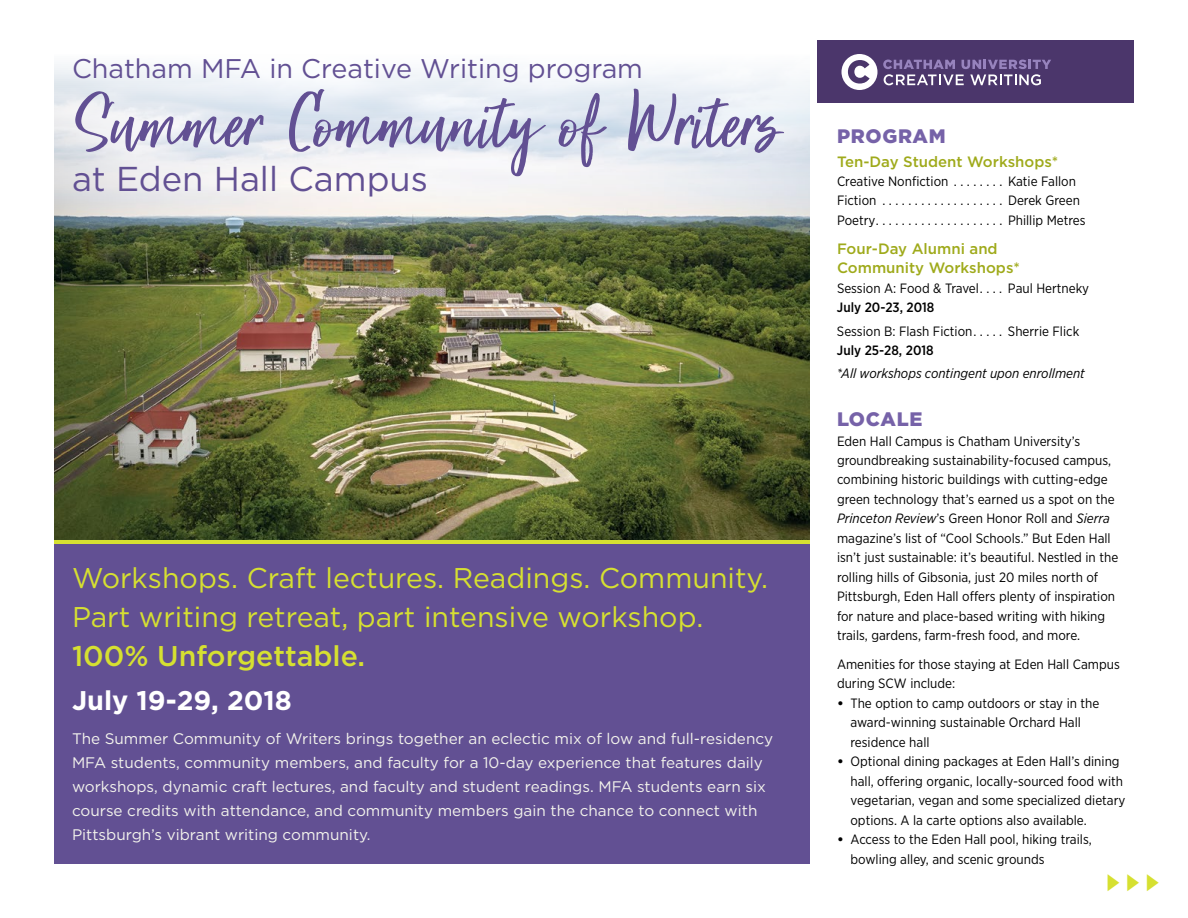
<style>
.page{position:relative;width:1188px;height:918px;background:#fff}
.page>*{position:absolute;margin:0;border:0;box-sizing:border-box;transform-origin:0 0}
.t1{font:79.5px "Super Natural";letter-spacing:-.005em;color:#625093}
.t2{font:34.5px "Gotham";color:#625093}
.t3{font:28.5px/39px "Gotham";color:#d6e031}
.t4{font:500 28.5px "Gotham";color:#d6e031}
.t5{font:27px "Gotham";color:#625093}
.t6{font:700 27px "Gotham";color:#fff}
.t7{font:20.7px "Trianglefont";color:#d6e031;scale:.8 1}
.t8{font:900 19.5px "Gotham";letter-spacing:.035em;color:#7662a8}
.t9{font:15.3px/24px "Gotham";color:#f3f3ec}
.t10{font:500 15px/19.5px "Gotham";color:#9faa1b}
.t11{font:13.5px/19.5px "Gotham Narrow";color:#000}
.t12{font:italic 13.5px "Gotham Narrow";color:#000}
.t13{font:500 13.5px "Gotham Narrow";color:#000}
.s1{font-style:italic}
.s2{font-family:"Gotham";font-weight:700}
</style>
<div class="page">
<hr style="left:54px;top:540px;width:756px;height:4px;background:#d6e031">
<img style="left:54px;top:64px;width:756px;height:476px">
<div style="left:54px;top:544px;width:756px;height:320px;background:#625093"></div>
<div style="left:817px;top:40px;width:317px;height:64px;background:#4b366b"></div>
<svg style="left:842px;top:54px;width:35px;height:36px"></svg>
<svg style="left:883px;top:60px;width:168px;height:25px"></svg>
<h3 class="t5" style="left:72px;top:54px;width:572px">Chatham MFA in Creative Writing program</h3>
<h1 class="t1" style="left:72px;top:86px;width:711px">Summer Community of Writers</h1>
<h2 class="t2" style="left:72px;top:160px;width:358px">at Eden Hall Campus</h2>
<h3 class="t3" style="left:72px;top:558px;width:697px">Workshops. Craft lectures. Readings. Community.<br>Part writing retreat, part intensive workshop.</h3>
<h3 class="t4" style="left:72px;top:640px;width:295px">100% Unforgettable.</h3>
<h3 class="t6" style="left:72px;top:684px;width:221px">July 19-29, 2018</h3>
<p class="t9" style="left:72px;top:726px;width:703px">The Summer Community of Writers brings together an eclectic mix of low and full-residency MFA students, community members, and faculty for a 10-day experience that features daily workshops, dynamic craft lectures, and faculty and student readings. MFA students earn six course credits with attendance, and community members gain the chance to connect with Pittsburgh’s vibrant writing community.</p>
<h3 class="t8" style="left:837px;top:124px;width:110px">PROGRAM</h3>
<p class="t10" style="left:837px;top:151px;width:223px">Ten-Day Student Workshops*</p>
<p class="t11" style="left:837px;top:171px;width:250px">Creative Nonfiction . . . . . . . . Katie Fallon<br>Fiction . . . . . . . . . . . . . . . . . . . Derek Green<br>Poetry . . . . . . . . . . . . . . . . . . . . Phillip Metres</p>
<p class="t10" style="left:837px;top:238px;width:184px">Four-Day Alumni and<br>Community Workshops*</p>
<p class="t11" style="left:837px;top:278px;width:254px">Session A: Food &amp; Travel . . . . Paul Hertneky</p>
<p class="t13" style="left:837px;top:299px;width:99px">July 20-23, 2018</p>
<p class="t11" style="left:837px;top:321px;width:244px">Session B: Flash Fiction . . . . . Sherrie Flick</p>
<p class="t13" style="left:837px;top:342px;width:98px">July 25-28, 2018</p>
<p class="t12" style="left:837px;top:365px;width:249px">*All workshops contingent upon enrollment</p>
<h3 class="t8" style="left:837px;top:408px;width:87px">LOCALE</h3>
<p class="t11" style="left:837px;top:431px;width:283px">Eden Hall Campus is Chatham University’s groundbreaking sustainability-focused campus, combining historic buildings with cutting-edge green technology that’s earned us a spot on the <span class="s1">Princeton Review</span>’s Green Honor Roll and <span class="s1">Sierra </span>magazine’s list of “Cool Schools.” But Eden Hall isn’t just sustainable: it’s beautiful. Nestled in the rolling hills of Gibsonia, just 20 miles north of Pittsburgh, Eden Hall offers plenty of inspiration for nature and place-based writing with hiking trails, gardens, farm-fresh food, and more.</p>
<p class="t11" style="left:837px;top:654px;width:284px">Amenities for those staying at Eden Hall Campus during SCW include:</p>
<p class="t11" style="left:850px;top:693px;width:250px;text-indent:-14px"><span class="s2">•</span> The option to camp outdoors or stay in the award-winning sustainable Orchard Hall residence hall</p>
<p class="t11" style="left:850px;top:752px;width:276px;text-indent:-14px"><span class="s2">•</span> Optional dining packages at Eden Hall’s dining hall, offering organic, locally-sourced food with vegetarian, vegan and some specialized dietary options. A la carte options also available.</p>
<p class="t11" style="left:850px;top:830px;width:243px;text-indent:-14px"><span class="s2">•</span> Access to the Eden Hall pool, hiking trails, bowling alley, and scenic grounds</p>
<h3 class="t7" style="left:1107px;top:872px;width:69px">RRR</h3>
</div>
